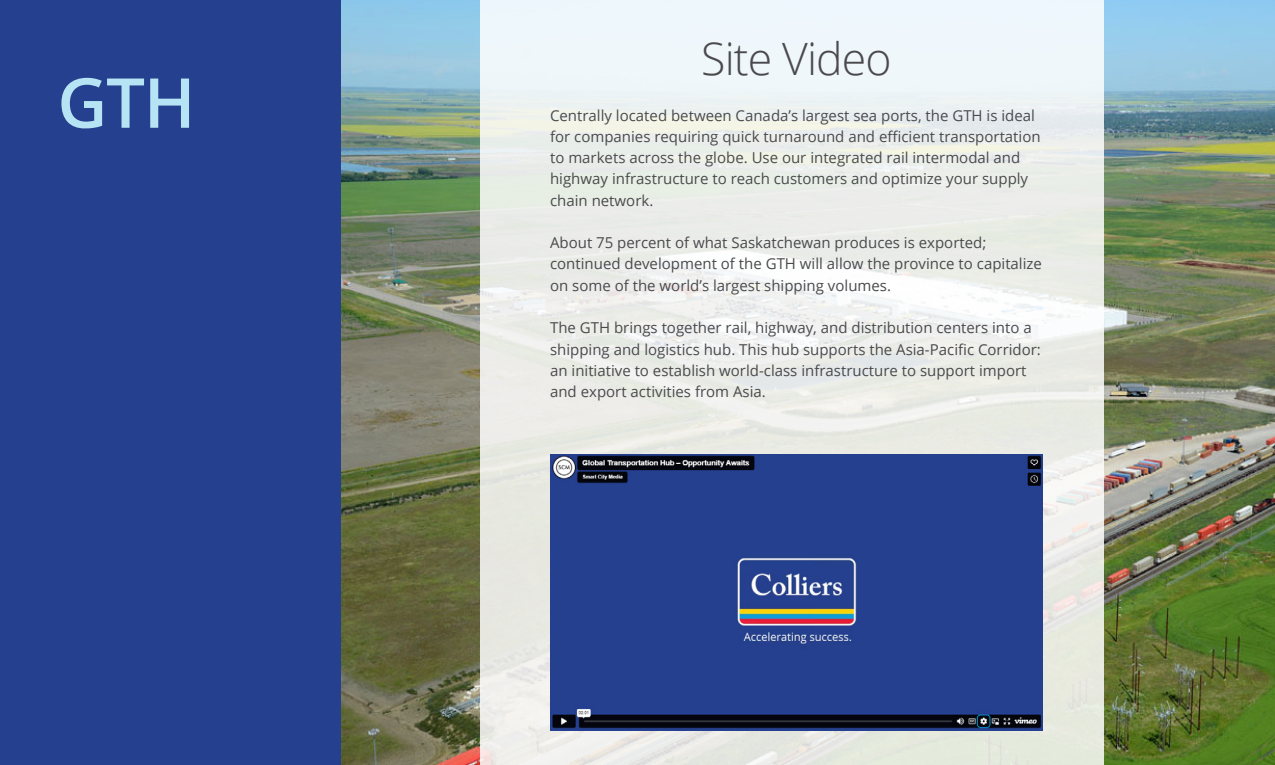
<style>
.page{position:relative;width:1275px;height:765px;background:#fff}
.page>*{position:absolute;margin:0;border:0;box-sizing:border-box;transform-origin:0 0}
.t1{font:600 69px "Open Sans";color:#b7e4f4}
.t2{font:300 44.62px "Open Sans";letter-spacing:-.02em;color:#4a4a4d}
.t3{font:15px/21.2px "Open Sans";color:#4a4a4d}
</style>
<div class="page">
<div style="left:0;top:0;width:347px;height:765px;background:#25408f"></div>
<img style="left:342px;top:0;width:933px;height:765px">
<svg style="left:480px;top:0;width:624px;height:765px;fill:#eceeea"></svg>
<img style="left:550px;top:454px;width:493px;height:277px">
<h1 class="t1" style="left:57px;top:55px;width:140px">GTH</h1>
<h2 class="t2" style="left:701px;top:28px;width:192px">Site Video</h2>
<p class="t3" style="left:550px;top:104px;width:492px">Centrally located between Canada’s largest sea ports, the GTH is ideal for companies requiring quick turnaround and efficient transportation to markets across the globe. Use our integrated rail intermodal and highway infrastructure to reach customers and optimize your supply chain network.</p>
<p class="t3" style="left:550px;top:232px;width:493px">About 75 percent of what Saskatchewan produces is exported; continued development of the GTH will allow the province to capitalize on some of the world’s largest shipping volumes.</p>
<p class="t3" style="left:550px;top:317px;width:492px">The GTH brings together rail, highway, and distribution centers into a shipping and logistics hub. This hub supports the Asia-Pacific Corridor: an initiative to establish world-class infrastructure to support import and export activities from Asia.</p>
</div>
